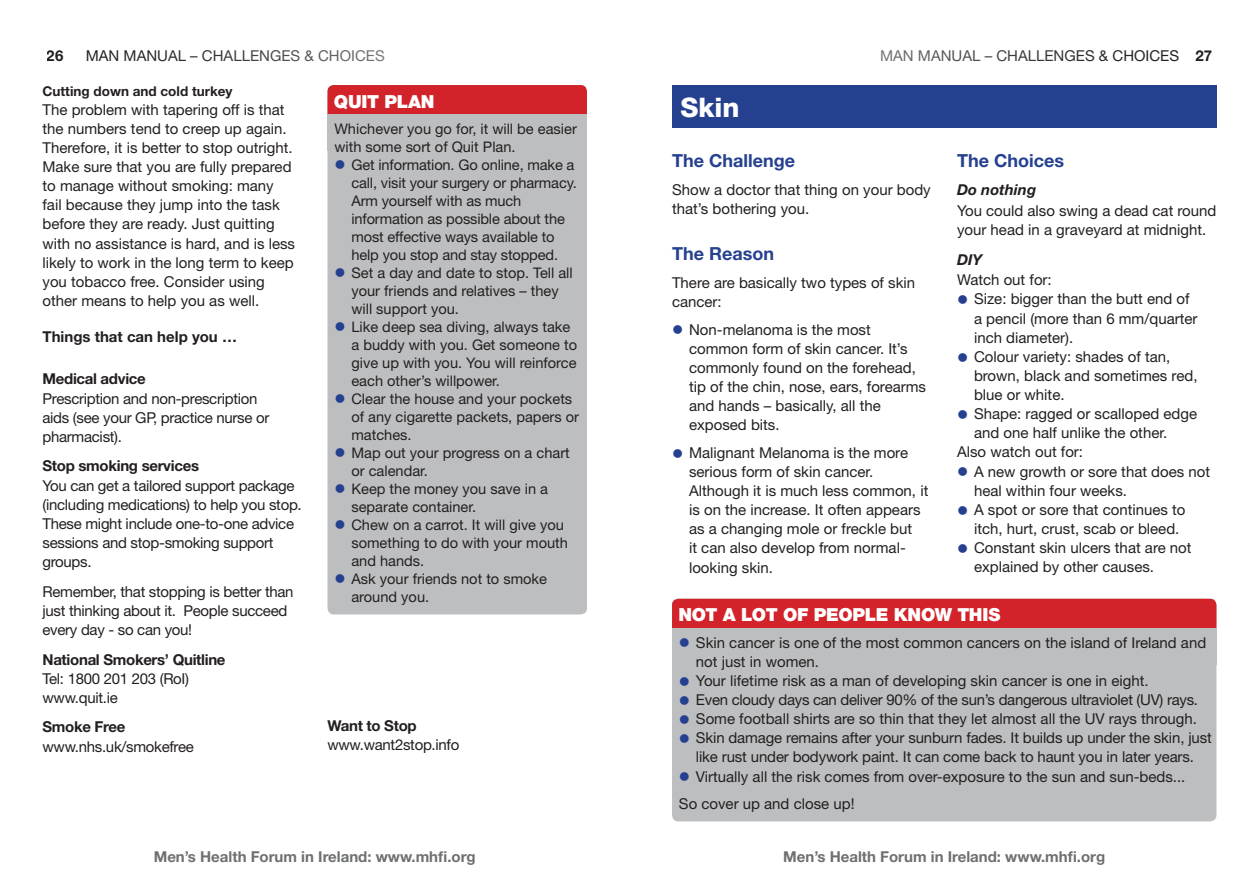
<style>
.page{position:relative;width:1259px;height:893px;background:#fff}
.page>*{position:absolute;margin:0;border:0;box-sizing:border-box;transform-origin:0 0}
.t1{font:800 27px "Helvetica Neue";color:#fff}
.t2{font:700 18px "Helvetica Neue";color:#25408f}
.t3{font:900 18px "Helvetica Neue";letter-spacing:-.015em;color:#fff}
.t4{font:15px/19.2px "Helvetica Neue";color:#231f20}
.t5{font:15px/19.2px "Helvetica Neue";letter-spacing:-.02em;color:#231f20}
.t6{font:700 15px "Helvetica Neue";letter-spacing:-.02em;color:#231f20}
.t7{font:700 15px "Helvetica Neue";color:#6d6f71}
.t8{font:700 15px "Helvetica Neue";color:#231f20}
.t9{font:italic 700 15px "Helvetica Neue";color:#231f20}
.t10{font:14.7px/18px "Helvetica Neue";color:#231f20}
.t11{font:700 13.5px "Helvetica Neue";color:#231f20}
.s1{font-weight:700}
.s2{color:#25408f}
</style>
<div class="page">
<div style="left:327px;top:85px;width:260px;height:529px;background:#bcbec0;border-radius:6px"></div>
<div style="left:672px;top:599px;width:544px;height:222px;background:#bcbec0;border-radius:6px"></div>
<div style="left:327px;top:85px;width:260px;height:44px;background:#d2232a;border-radius:6px"></div>
<div style="left:672px;top:599px;width:544px;height:44px;background:#d2232a;border-radius:6px"></div>
<div style="left:327px;top:115px;width:260px;height:14px;background:#bcbec0"></div>
<div style="left:672px;top:628px;width:544px;height:15px;background:#bcbec0"></div>
<div style="left:672px;top:85px;width:544px;height:43px;background:#25408f"></div>
<p class="t6" style="left:47px;top:47px;width:18px">26</p>
<p class="t4" style="left:86px;top:46px;width:300px">MAN MANUAL – CHALLENGES &amp; CHOICES</p>
<p class="t4" style="left:880px;top:46px;width:333px">MAN MANUAL – CHALLENGES &amp; CHOICES <span class="s1">27</span></p>
<p class="t11" style="left:43px;top:82px;width:191px">Cutting down and cold turkey</p>
<p class="t4" style="left:43px;top:100px;width:254px">The problem with tapering off is that the numbers tend to creep up again.<br>Therefore, it is better to stop outright.<br>Make sure that you are fully prepared to manage without smoking: many fail because they jump into the task before they are ready. Just quitting with no assistance is hard, and is less likely to work in the long term to keep you tobacco free. Consider using other means to help you as well.</p>
<p class="t8" style="left:43px;top:327px;width:196px">Things that can help you …</p>
<p class="t6" style="left:43px;top:370px;width:105px">Medical advice</p>
<p class="t5" style="left:43px;top:388px;width:228px">Prescription and non-prescription aids (see your GP, practice nurse or pharmacist).</p>
<p class="t6" style="left:43px;top:457px;width:158px">Stop smoking services</p>
<p class="t5" style="left:43px;top:475px;width:258px">You can get a tailored support package (including medications) to help you stop.<br>These might include one-to-one advice sessions and stop-smoking support groups.</p>
<p class="t5" style="left:43px;top:581px;width:252px">Remember, that stopping is better than just thinking about it. People succeed every day - so can you!</p>
<p class="t6" style="left:43px;top:650px;width:184px">National Smokers’ Quitline</p>
<p class="t5" style="left:43px;top:668px;width:148px">Tel: 1800 201 203 (RoI) www.quit. ie</p>
<p class="t6" style="left:43px;top:718px;width:84px">Smoke Free</p>
<p class="t5" style="left:43px;top:736px;width:153px">www. nhs. uk/smokefree</p>
<p class="t3" style="left:334px;top:91px;width:102px">QUIT PLAN</p>
<p class="t10" style="left:334px;top:119px;width:244px">Whichever you go for, it will be easier with some sort of Quit Plan.</p>
<p class="t10" style="left:351px;top:155px;width:225px;text-indent:-17px"><span class="s2">●</span> Get information. Go online, make a call, visit your surgery or pharmacy.<br>Arm yourself with as much information as possible about the most effective ways available to help you stop and stay stopped.</p>
<p class="t10" style="left:351px;top:263px;width:223px;text-indent:-17px"><span class="s2">●</span> Set a day and date to stop. Tell all your friends and relatives – they will support you.</p>
<p class="t10" style="left:351px;top:317px;width:227px;text-indent:-17px"><span class="s2">●</span> Like deep sea diving, always take a buddy with you. Get someone to give up with you. You will reinforce each other’s willpower.</p>
<p class="t10" style="left:351px;top:389px;width:229px;text-indent:-17px"><span class="s2">●</span> Clear the house and your pockets of any cigarette packets, papers or matches.</p>
<p class="t10" style="left:351px;top:443px;width:220px;text-indent:-17px"><span class="s2">●</span> Map out your progress on a chart or calendar.</p>
<p class="t10" style="left:351px;top:479px;width:198px;text-indent:-17px"><span class="s2">●</span> Keep the money you save in a separate container.</p>
<p class="t10" style="left:351px;top:515px;width:218px;text-indent:-17px"><span class="s2">●</span> Chew on a carrot. It will give you something to do with your mouth and hands.</p>
<p class="t10" style="left:351px;top:569px;width:197px;text-indent:-17px"><span class="s2">●</span> Ask your friends not to smoke around you.</p>
<p class="t6" style="left:327px;top:716px;width:91px">Want to Stop</p>
<p class="t5" style="left:327px;top:735px;width:133px">www.want2stop. info</p>
<h1 class="t1" style="left:680px;top:91px;width:61px">Skin</h1>
<p class="t2" style="left:672px;top:150px;width:124px">The Challenge</p>
<p class="t4" style="left:672px;top:180px;width:260px">Show a doctor that thing on your body that’s bothering you.</p>
<p class="t2" style="left:672px;top:242px;width:104px">The Reason</p>
<p class="t4" style="left:672px;top:273px;width:245px">There are basically two types of skin cancer:</p>
<p class="t4" style="left:689px;top:319px;width:238px;text-indent:-17px"><span class="s2">●</span> Non-melanoma is the most common form of skin cancer. It’s commonly found on the forehead, tip of the chin, nose, ears, forearms and hands – basically, all the exposed bits.</p>
<p class="t4" style="left:689px;top:443px;width:241px;text-indent:-17px"><span class="s2">●</span> Malignant Melanoma is the more serious form of skin cancer.<br>Although it is much less common, it is on the increase. It often appears as a changing mole or freckle but<br>it can also develop from normal&shy;looking skin.</p>
<p class="t2" style="left:957px;top:150px;width:108px">The Choices</p>
<p class="t9" style="left:957px;top:181px;width:81px">Do nothing</p>
<p class="t4" style="left:957px;top:201px;width:261px">You could also swing a dead cat round your head in a graveyard at midnight.</p>
<p class="t9" style="left:957px;top:250px;width:27px">DIY</p>
<p class="t4" style="left:957px;top:270px;width:96px">Watch out for:</p>
<p class="t4" style="left:974px;top:289px;width:225px;text-indent:-17px"><span class="s2">●</span> Size: bigger than the butt end of a pencil (more than 6 mm/quarter inch diameter).</p>
<p class="t4" style="left:974px;top:347px;width:225px;text-indent:-17px"><span class="s2">●</span> Colour variety: shades of tan, brown, black and sometimes red, blue or white.</p>
<p class="t4" style="left:957px;top:404px;width:242px"><span class="s2">●</span> Shape: ragged or scalloped edge</p>
<p class="t4" style="left:974px;top:423px;width:192px">and one half unlike the other.</p>
<p class="t4" style="left:957px;top:442px;width:128px">Also watch out for:</p>
<p class="t4" style="left:974px;top:461px;width:238px;text-indent:-17px"><span class="s2">●</span> A new growth or sore that does not heal within four weeks.</p>
<p class="t4" style="left:957px;top:500px;width:230px;text-align:center"><span class="s2">●</span> A spot or sore that continues to itch, hurt, crust, scab or bleed.</p>
<p class="t4" style="left:974px;top:538px;width:219px;text-indent:-17px"><span class="s2">●</span> Constant skin ulcers that are not explained by other causes.</p>
<p class="t3" style="left:678px;top:604px;width:323px">NOT A LOT OF PEOPLE KNOW THIS</p>
<p class="t4" style="left:696px;top:632px;width:512px;text-indent:-17px"><span class="s2">●</span> Skin cancer is one of the most common cancers on the island of Ireland and not just in women.</p>
<p class="t4" style="left:679px;top:671px;width:469px"><span class="s2">●</span> Your lifetime risk as a man of developing skin cancer is one in eight.</p>
<p class="t5" style="left:679px;top:690px;width:518px"><span class="s2">●</span> Even cloudy days can deliver 90% of the sun’s dangerous ultraviolet (UV) rays.</p>
<p class="t4" style="left:679px;top:709px;width:517px"><span class="s2">●</span> Some football shirts are so thin that they let almost all the UV rays through.</p>
<p class="t4" style="left:679px;top:728px;width:534px;text-align:center"><span class="s2">●</span> Skin damage remains after your sunburn fades. It builds up under the skin, just like rust under bodywork paint. It can come back to haunt you in later years.</p>
<p class="t4" style="left:679px;top:762px;width:499px;line-height:27.6px"><span class="s2">●</span> Virtually all the risk comes from over-exposure to the sun and sun-beds...<br>So cover up and close up!</p>
<p class="t7" style="left:154px;top:847px;width:323px">Men’s Health Forum in Ireland: www.mhfi.org</p>
<p class="t7" style="left:783px;top:847px;width:323px">Men’s Health Forum in Ireland: www.mhfi.org</p>
</div>
